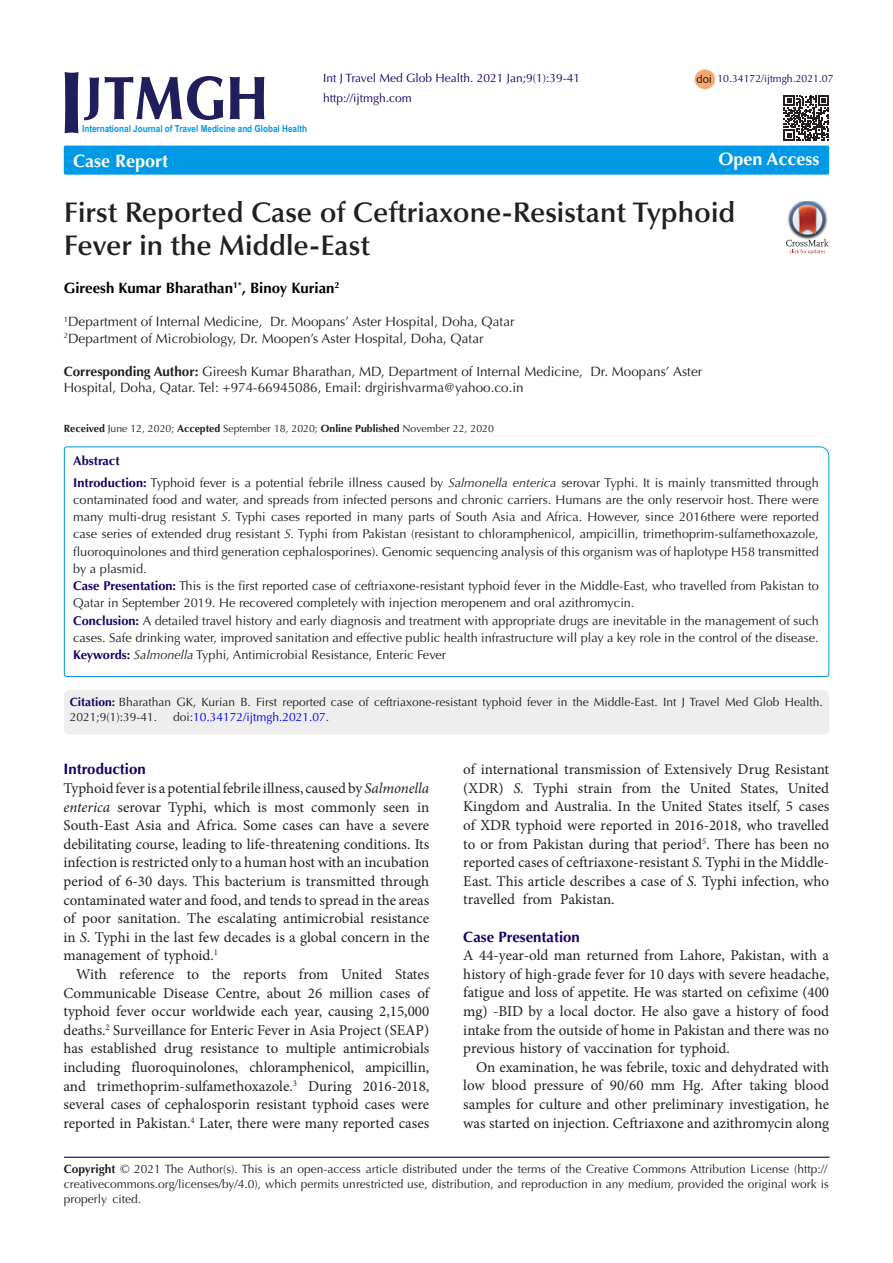
<style>
.page{position:relative;width:893px;height:1263px;background:#fff}
.page>*{position:absolute;margin:0;border:0;box-sizing:border-box;transform-origin:0 0}
.t1{font:900 85.65px "Optima LT Std";color:#201f5b;scale:.66 1}
.t2{font:900 61.2px "Optima LT Std";color:#201f5b;scale:.88 1}
.t3{font:900 50.55px "Optima LT Std";color:#201f5b}
.t4{font:600 28.5px/33px "Optima LT Std";color:#231f20}
.t5{font:700 18px "Optima LT Std";color:#fff}
.t6{font:15px/18.6px "Minion Pro";color:#231f20;text-align:justify}
.t7{font:700 15px "Optima LT Std";color:#000}
.t8{font:700 15px "Optima LT Std";color:#190066}
.t9{font:13.5px/16.5px "Optima LT Std";color:#231f20}
.Default{font:12.75px/17.2px "Optima LT Std";color:#231f20}
.Default-2{font:700 12.75px "Optima LT Std";color:#190066}
.t10{font:12px/15px "Optima LT Std";color:#231f20;text-align:justify}
.t11{font:12px "Optima LT Std";color:#190066}
.t12{font:12px "Optima LT Std";color:#00f}
.t13{font:11.25px "Arial";color:#231f20}
.t14{font:10.5px "Optima LT Std";color:#231f20}
.t15{font:10.5px "Optima LT Std";color:#190066}
.t16{font:700 9.6px "Arial";color:#0099e5;scale:.85 1}
.s1{font-weight:700}
.s2{font-weight:700;color:#190066}
.s3{font-style:italic}
.s4{color:#231f20}
</style>
<div class="page">
<hr style="left:64px;top:1157px;width:765px;height:1px;background:#190066">
<div style="left:695px;top:69px;width:20px;height:20px;background:#f9a86f;border-radius:50%"></div>
<div style="left:64px;top:146px;width:765px;height:29px;background:#0099e5;border-radius:2px"></div>
<svg style="left:783px;top:95px;width:46px;height:46px"></svg>
<div style="left:65px;top:690px;width:763px;height:44px;background:#eee;border-radius:4px"></div>
<div style="left:64px;top:690px;width:765px;height:44px;border:2px solid #eee;border-radius:4px"></div>
<svg style="left:64px;top:446px;width:766px;height:231px"></svg>
<img style="left:798px;top:201px;width:18px;height:1px">
<svg style="left:786px;top:202px;width:43px;height:52px"></svg>
<p class="t1" style="left:61px;top:51px;width:35px">I</p>
<p class="t11" style="left:323px;top:71px;width:258px">Int J Travel Med Glob Health. 2021 Jan;9(1):39-41</p>
<p class="t13" style="left:697px;top:71px;width:17px">doi</p>
<p class="t15" style="left:717px;top:73px;width:118px">10.34172/ijtmgh.2021.07</p>
<p class="t2" style="left:104px;top:63px;width:188px">TMGH</p>
<p class="t3" style="left:86px;top:66px;width:18px">J</p>
<p class="t5" style="left:73px;top:150px;width:97px">Case Report</p>
<p class="t5" style="left:719px;top:149px;width:103px">Open Access</p>
<p class="t4" style="left:64px;top:196px;width:673px">First Reported Case of Ceftriaxone-Resistant Typhoid<br>Fever in the Middle-East</p>
<p class="t7" style="left:64px;top:279px;width:277px">Gireesh Kumar Bharathan<sup>1*</sup>, Binoy Kurian<sup>2</sup></p>
<p class="t9" style="left:64px;top:313px;width:452px"><sup>1</sup>Department of Internal Medicine, Dr. Moopans’ Aster Hospital, Doha, Qatar</p>
<p class="t9" style="left:64px;top:330px;width:421px"><sup>2</sup>Department of Microbiology, Dr. Moopen’s Aster Hospital, Doha, Qatar</p>
<p class="t9" style="left:64px;top:363px;width:640px"><span class="s1">Corresponding Author:</span> Gireesh Kumar Bharathan, MD, Department of Internal Medicine, Dr. Moopans’ Aster<br>Hospital, Doha, Qatar. Tel: +974-66945086, Email: drgirishvarma@yahoo.co.in</p>
<p class="t11" style="left:323px;top:91px;width:90px">http://ijtmgh.com</p>
<p class="t16" style="left:82px;top:122px;width:266px">International Journal of Travel Medicine and Global Health</p>
<p class="t14" style="left:64px;top:422px;width:431px"><span class="s1">Received</span> June 12, 2020; <span class="s1">Accepted</span> September 18, 2020; <span class="s1">Online Published</span> November 22, 2020</p>
<p class="Default-2" style="left:73px;top:453px;width:48px">Abstract</p>
<p class="Default" style="left:73px;top:474px;width:747px;text-align:justify"><span class="s2">Introduction:</span> Typhoid fever is a potential febrile illness caused by <span class="s3">Salmonella enterica</span> serovar Typhi. It is mainly transmitted through contaminated food and water, and spreads from infected persons and chronic carriers. Humans are the only reservoir host. There were many multi-drug resistant <span class="s3">S.</span> Typhi cases reported in many parts of South Asia and Africa. However, since 2016there were reported case series of extended drug resistant <span class="s3">S.</span> Typhi from Pakistan (resistant to chloramphenicol, ampicillin, trimethoprim-sulfamethoxazole, fluoroquinolones and third generation cephalosporines). Genomic sequencing analysis of this organism was of haplotype H58 transmitted by a plasmid.</p>
<p class="Default" style="left:73px;top:577px;width:747px"><span class="s2">Case Presentation:</span> This is the first reported case of ceftriaxone-resistant typhoid fever in the Middle-East, who travelled from Pakistan to<br>Qatar in September 2019. He recovered completely with injection meropenem and oral azithromycin.</p>
<p class="Default" style="left:73px;top:612px;width:747px"><span class="s2">Conclusion:</span> A detailed travel history and early diagnosis and treatment with appropriate drugs are inevitable in the management of such cases. Safe drinking water, improved sanitation and effective public health infrastructure will play a key role in the control of the disease.</p>
<p class="Default" style="left:73px;top:646px;width:374px"><span class="s2">Keywords:</span> <span class="s3">Salmonella</span> Typhi, Antimicrobial Resistance, Enteric Fever</p>
<p class="t10" style="left:70px;top:694px;width:755px"><span class="s2">Citation:</span> Bharathan GK, Kurian B. First reported case of ceftriaxone-resistant typhoid fever in the Middle-East. Int J Travel Med Glob Health.<br>2021;9(1):39-41.</p>
<p class="t12" style="left:173px;top:710px;width:158px"><span class="s4">doi:</span>10.34172/ijtmgh.2021.07<span class="s4">.</span></p>
<p class="t8" style="left:63px;top:760px;width:84px">Introduction</p>
<p class="t6" style="left:63px;top:779px;width:367px">Typhoid fever is a potential febrile illness, caused by <span class="s3">Salmonella enterica</span> serovar Typhi, which is most commonly seen in South-East Asia and Africa. Some cases can have a severe debilitating course, leading to life-threatening conditions. Its infection is restricted only to a human host with an incubation period of 6-30 days. This bacterium is transmitted through contaminated water and food, and tends to spread in the areas of poor sanitation. The escalating antimicrobial resistance in <span class="s3">S.</span> Typhi in the last few decades is a global concern in the management of typhoid.<sup>1</sup></p>
<p class="t6" style="left:63px;top:965px;width:367px;text-indent:13px">With reference to the reports from United States Communicable Disease Centre, about 26 million cases of typhoid fever occur worldwide each year, causing 2,15,000 deaths.<sup>2</sup> Surveillance for Enteric Fever in Asia Project (SEAP) has established drug resistance to multiple antimicrobials including fluoroquinolones, chloramphenicol, ampicillin, and trimethoprim-sulfamethoxazole.<sup>3</sup> During 2016-2018, several cases of cephalosporin resistant typhoid cases were reported in Pakistan.<sup>4</sup> Later, there were many reported cases</p>
<p class="t6" style="left:463px;top:760px;width:367px">of international transmission of Extensively Drug Resistant (XDR) <span class="s3">S.</span> Typhi strain from the United States, United Kingdom and Australia. In the United States itself, 5 cases of XDR typhoid were reported in 2016-2018, who travelled to or from Pakistan during that period<sup>5</sup>. There has been no reported cases of ceftriaxone-resistant <span class="s3">S.</span> Typhi in the Middle-East. This article describes a case of <span class="s3">S.</span> Typhi infection, who travelled from Pakistan.</p>
<p class="t8" style="left:463px;top:928px;width:118px">Case Presentation</p>
<p class="t6" style="left:463px;top:946px;width:367px">A 44-year-old man returned from Lahore, Pakistan, with a history of high-grade fever for 10 days with severe headache, fatigue and loss of appetite. He was started on cefixime (400 mg) -BID by a local doctor. He also gave a history of food intake from the outside of home in Pakistan and there was no previous history of vaccination for typhoid.</p>
<p class="t6" style="left:463px;top:1058px;width:367px;text-indent:13px">On examination, he was febrile, toxic and dehydrated with low blood pressure of 90/60 mm Hg. After taking blood samples for culture and other preliminary investigation, he was started on injection. Ceftriaxone and azithromycin along</p>
<p class="t10" style="left:64px;top:1162px;width:766px"><span class="s1">Copyright</span> © 2021 The Author(s). This is an open-access article distributed under the terms of the Creative Commons Attribution License (http:// creativecommons.org/licenses/by/4.0), which permits unrestricted use, distribution, and reproduction in any medium, provided the original work is properly cited.</p>
</div>
